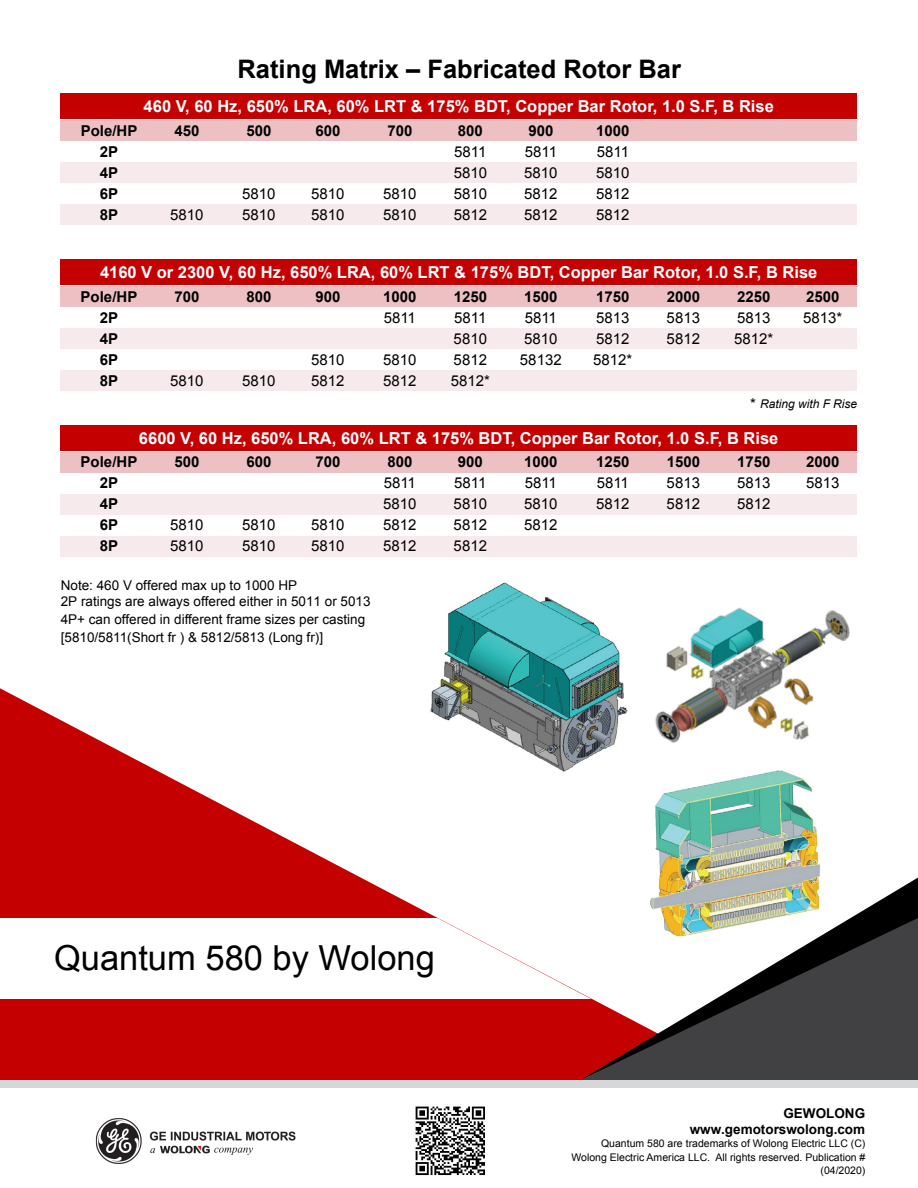
<style>
.page{position:relative;width:918px;height:1188px;background:#fff}
.page>*{position:absolute;margin:0;border:0;box-sizing:border-box;transform-origin:0 0}
.t1{font:34.5px "Arial";color:#000}
.t2{font:700 25.5px "Arial";color:#000}
.t3{font:700 16.5px "Arial";color:#fcfeff}
.t4{font:15px "Arial";color:#000}
.t5{font:700 15px "Arial";color:#000}
.t6{font:13.5px/16.5px "Arial";color:#000}
.t7{font:700 13.5px/16.2px "Arial";color:#000;text-align:right}
.t8{font:italic 12px "Arial";color:#000}
.t9{font:10.5px/13.5px "Arial";color:#000;text-align:right}
.s1{font-style:normal;font-size:15px}
.s2{font-style:inherit}
</style>
<div class="page">
<img style="left:438px;top:582px;width:186px;height:106px">
<img style="left:746px;top:770px;width:75px;height:108px">
<svg style="left:0;top:688px;width:746px;height:392px"></svg>
<div style="left:0;top:1080px;width:918px;height:8px;background:#d5d7d8"></div>
<img style="left:580px;top:878px;width:338px;height:40px">
<svg style="left:580px;top:918px;width:338px;height:162px;fill:#414042"></svg>
<svg style="left:0;top:918px;width:591px;height:81px"></svg>
<div style="left:61px;top:94px;width:796px;height:25px;background:#c40000"></div>
<div style="left:61px;top:120px;width:796px;height:21px;background:#edc1c4"></div>
<div style="left:61px;top:162px;width:796px;height:21px;background:#f7eaec"></div>
<div style="left:61px;top:204px;width:796px;height:21px;background:#f7eaec"></div>
<div style="left:61px;top:260px;width:796px;height:25px;background:#c40000"></div>
<div style="left:61px;top:286px;width:796px;height:21px;background:#edc1c4"></div>
<div style="left:61px;top:328px;width:796px;height:21px;background:#f7eaec"></div>
<div style="left:61px;top:370px;width:796px;height:21px;background:#f7eaec"></div>
<div style="left:61px;top:425px;width:796px;height:25px;background:#c40000"></div>
<div style="left:61px;top:452px;width:796px;height:20px;background:#edc1c4"></div>
<div style="left:61px;top:494px;width:796px;height:20px;background:#f7eaec"></div>
<div style="left:61px;top:536px;width:796px;height:20px;background:#f7eaec"></div>
<img style="left:650px;top:607px;width:200px;height:141px">
<img style="left:95px;top:1118px;width:201px;height:46px">
<img style="left:415px;top:1106px;width:70px;height:70px">
<h2 class="t2" style="left:238px;top:52px;width:445px">Rating Matrix – Fabricated Rotor Bar</h2>
<p class="t3" style="left:144px;top:96px;width:632px">460 V, 60 Hz, 650% LRA, 60% LRT &amp; 175% BDT, Copper Bar Rotor, 1.0 S.F, B Rise</p>
<p class="t5" style="left:81px;top:121px;width:58px">Pole/HP</p>
<p class="t5" style="left:174px;top:121px;width:27px">450</p>
<p class="t5" style="left:246px;top:121px;width:27px">500</p>
<p class="t5" style="left:315px;top:121px;width:27px">600</p>
<p class="t5" style="left:387px;top:121px;width:27px">700</p>
<p class="t5" style="left:458px;top:121px;width:27px">800</p>
<p class="t5" style="left:528px;top:121px;width:27px">900</p>
<p class="t5" style="left:596px;top:121px;width:35px">1000</p>
<p class="t5" style="left:100px;top:142px;width:20px">2P</p>
<p class="t4" style="left:454px;top:142px;width:34px">5811</p>
<p class="t4" style="left:525px;top:142px;width:34px">5811</p>
<p class="t4" style="left:597px;top:142px;width:34px">5811</p>
<p class="t5" style="left:100px;top:163px;width:20px">4P</p>
<p class="t4" style="left:454px;top:163px;width:35px">5810</p>
<p class="t4" style="left:524px;top:163px;width:35px">5810</p>
<p class="t4" style="left:596px;top:163px;width:35px">5810</p>
<p class="t5" style="left:100px;top:184px;width:20px">6P</p>
<p class="t4" style="left:242px;top:184px;width:35px">5810</p>
<p class="t4" style="left:311px;top:184px;width:35px">5810</p>
<p class="t4" style="left:383px;top:184px;width:35px">5810</p>
<p class="t4" style="left:454px;top:184px;width:35px">5810</p>
<p class="t4" style="left:524px;top:184px;width:35px">5812</p>
<p class="t4" style="left:596px;top:184px;width:35px">5812</p>
<p class="t5" style="left:100px;top:205px;width:20px">8P</p>
<p class="t4" style="left:170px;top:205px;width:35px">5810</p>
<p class="t4" style="left:242px;top:205px;width:35px">5810</p>
<p class="t4" style="left:311px;top:205px;width:35px">5810</p>
<p class="t4" style="left:383px;top:205px;width:35px">5810</p>
<p class="t4" style="left:454px;top:205px;width:35px">5812</p>
<p class="t4" style="left:524px;top:205px;width:35px">5812</p>
<p class="t4" style="left:596px;top:205px;width:35px">5812</p>
<p class="t3" style="left:100px;top:261px;width:719px">4160 V or 2300 V, 60 Hz, 650% LRA, 60% LRT &amp; 175% BDT, Copper Bar Rotor, 1.0 S.F, B Rise</p>
<p class="t5" style="left:81px;top:287px;width:58px">Pole/HP</p>
<p class="t5" style="left:174px;top:287px;width:27px">700</p>
<p class="t5" style="left:246px;top:287px;width:27px">800</p>
<p class="t5" style="left:315px;top:287px;width:27px">900</p>
<p class="t5" style="left:383px;top:287px;width:35px">1000</p>
<p class="t5" style="left:454px;top:287px;width:35px">1250</p>
<p class="t5" style="left:524px;top:287px;width:35px">1500</p>
<p class="t5" style="left:596px;top:287px;width:35px">1750</p>
<p class="t5" style="left:667px;top:287px;width:35px">2000</p>
<p class="t5" style="left:737px;top:287px;width:35px">2250</p>
<p class="t5" style="left:806px;top:287px;width:35px">2500</p>
<p class="t5" style="left:100px;top:308px;width:20px">2P</p>
<p class="t4" style="left:384px;top:308px;width:34px">5811</p>
<p class="t4" style="left:454px;top:308px;width:34px">5811</p>
<p class="t4" style="left:525px;top:308px;width:34px">5811</p>
<p class="t4" style="left:596px;top:308px;width:35px">5813</p>
<p class="t4" style="left:667px;top:308px;width:35px">5813</p>
<p class="t4" style="left:737px;top:308px;width:35px">5813</p>
<p class="t4" style="left:803px;top:308px;width:41px">5813*</p>
<p class="t5" style="left:100px;top:329px;width:20px">4P</p>
<p class="t4" style="left:454px;top:329px;width:35px">5810</p>
<p class="t4" style="left:524px;top:329px;width:35px">5810</p>
<p class="t4" style="left:596px;top:329px;width:35px">5812</p>
<p class="t4" style="left:667px;top:329px;width:35px">5812</p>
<p class="t4" style="left:734px;top:329px;width:41px">5812*</p>
<p class="t5" style="left:100px;top:350px;width:20px">6P</p>
<p class="t4" style="left:311px;top:350px;width:35px">5810</p>
<p class="t4" style="left:383px;top:350px;width:35px">5810</p>
<p class="t4" style="left:454px;top:350px;width:35px">5812</p>
<p class="t4" style="left:520px;top:350px;width:43px">58132</p>
<p class="t4" style="left:593px;top:350px;width:41px">5812*</p>
<p class="t5" style="left:100px;top:371px;width:20px">8P</p>
<p class="t4" style="left:170px;top:371px;width:35px">5810</p>
<p class="t4" style="left:242px;top:371px;width:35px">5810</p>
<p class="t4" style="left:311px;top:371px;width:35px">5812</p>
<p class="t4" style="left:383px;top:371px;width:35px">5812</p>
<p class="t4" style="left:451px;top:371px;width:41px">5812*</p>
<p class="t8" style="left:750px;top:396px;width:109px"><span class="s1">*</span> Rating with F Rise</p>
<p class="t3" style="left:139px;top:427px;width:641px">6600 V, 60 Hz, 650% LRA, 60% LRT &amp; 175% BDT, Copper Bar Rotor, 1.0 S.F, B Rise</p>
<p class="t5" style="left:81px;top:452px;width:58px">Pole/HP</p>
<p class="t5" style="left:174px;top:452px;width:27px">500</p>
<p class="t5" style="left:246px;top:452px;width:27px">600</p>
<p class="t5" style="left:315px;top:452px;width:27px">700</p>
<p class="t5" style="left:387px;top:452px;width:27px">800</p>
<p class="t5" style="left:458px;top:452px;width:27px">900</p>
<p class="t5" style="left:524px;top:452px;width:35px">1000</p>
<p class="t5" style="left:596px;top:452px;width:35px">1250</p>
<p class="t5" style="left:667px;top:452px;width:35px">1500</p>
<p class="t5" style="left:737px;top:452px;width:35px">1750</p>
<p class="t5" style="left:806px;top:452px;width:35px">2000</p>
<p class="t5" style="left:100px;top:473px;width:20px">2P</p>
<p class="t4" style="left:384px;top:473px;width:34px">5811</p>
<p class="t4" style="left:454px;top:473px;width:34px">5811</p>
<p class="t4" style="left:525px;top:473px;width:34px">5811</p>
<p class="t4" style="left:597px;top:473px;width:34px">5811</p>
<p class="t4" style="left:667px;top:473px;width:35px">5813</p>
<p class="t4" style="left:737px;top:473px;width:35px">5813</p>
<p class="t4" style="left:806px;top:473px;width:35px">5813</p>
<p class="t5" style="left:100px;top:494px;width:20px">4P</p>
<p class="t4" style="left:383px;top:494px;width:35px">5810</p>
<p class="t4" style="left:454px;top:494px;width:35px">5810</p>
<p class="t4" style="left:524px;top:494px;width:35px">5810</p>
<p class="t4" style="left:596px;top:494px;width:35px">5812</p>
<p class="t4" style="left:667px;top:494px;width:35px">5812</p>
<p class="t4" style="left:737px;top:494px;width:35px">5812</p>
<p class="t5" style="left:100px;top:515px;width:20px">6P</p>
<p class="t4" style="left:170px;top:515px;width:35px">5810</p>
<p class="t4" style="left:242px;top:515px;width:35px">5810</p>
<p class="t4" style="left:311px;top:515px;width:35px">5810</p>
<p class="t4" style="left:383px;top:515px;width:35px">5812</p>
<p class="t4" style="left:454px;top:515px;width:35px">5812</p>
<p class="t4" style="left:524px;top:515px;width:35px">5812</p>
<p class="t5" style="left:100px;top:536px;width:20px">8P</p>
<p class="t4" style="left:170px;top:536px;width:35px">5810</p>
<p class="t4" style="left:242px;top:536px;width:35px">5810</p>
<p class="t4" style="left:311px;top:536px;width:35px">5810</p>
<p class="t4" style="left:383px;top:536px;width:35px">5812</p>
<p class="t4" style="left:454px;top:536px;width:35px">5812</p>
<p class="t6" style="left:61px;top:577px;width:311px">Note: 460 V offered max up to 1000 HP<br>2P ratings are always offered either in 5011 or 5013</p>
<p class="t6" style="left:61px;top:611px;width:306px;line-height:18px">4P+ can offered in different frame sizes per casting [5810/5811(Short fr ) &amp; 5812/5813 (Long fr)]</p>
<h1 class="t1" style="left:54px;top:935px;width:382px">Quantum 580 by Wolong</h1>
<p class="t7" style="left:690px;top:1105px;width:177px">GEWOLONG www.gemotorswolong.com</p>
<p class="t9" style="left:571px;top:1137px;width:296px">Quantum <span class="s2">580</span> are trademarks of Wolong Electric LLC (C)<br>Wolong Electric America LLC. All rights reserved. Publication # (0<span class="s2">4</span>/2020)</p>
</div>
